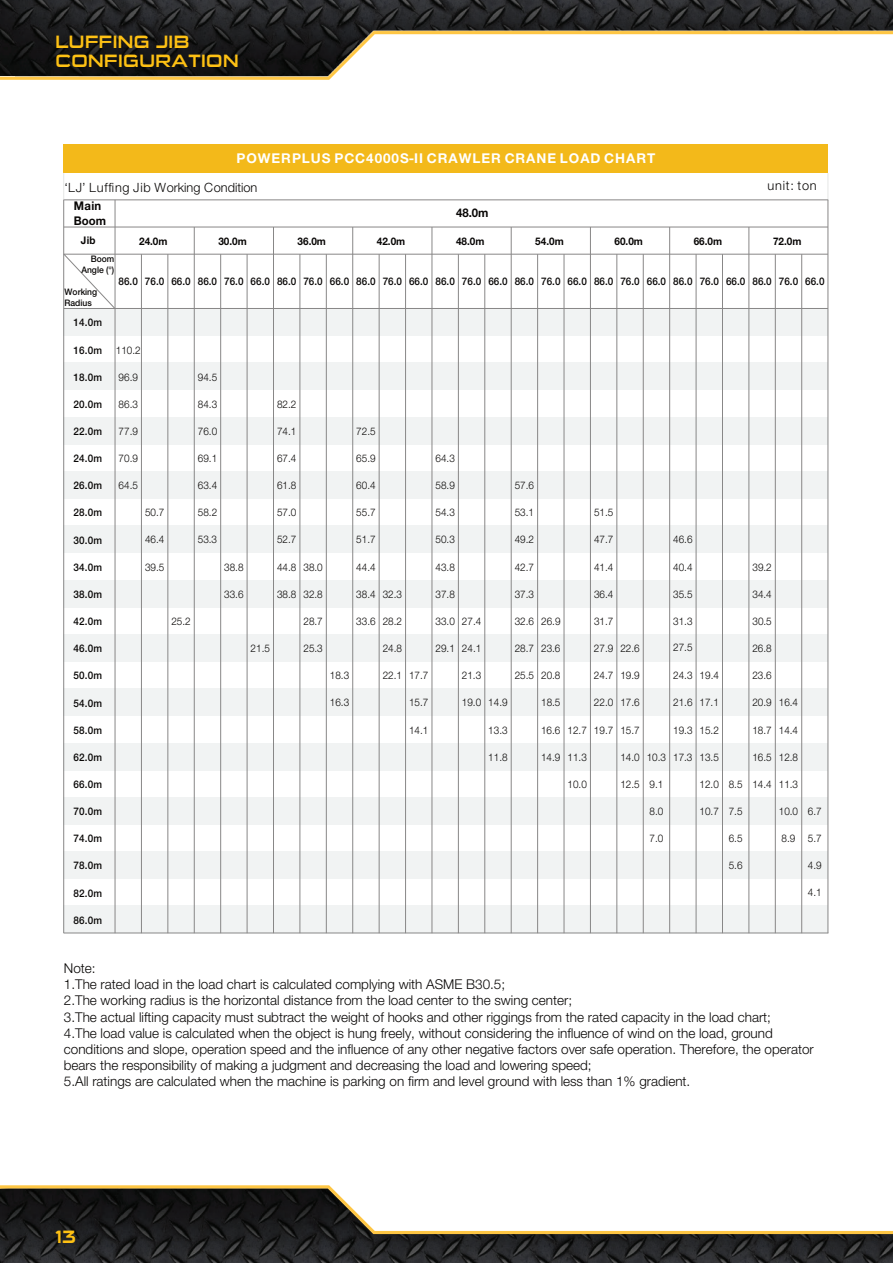
<style>
.page{position:relative;width:893px;height:1263px;background:#fff}
.page>*{position:absolute;margin:0;border:0;box-sizing:border-box;transform-origin:0 0}
.t1{font:18px/19.5px "Sui Generis Rg";letter-spacing:.025em;color:#fec114}
.t2{font:300 13.5px/16.2px "Helvetica Neue LT Pro";color:#080605}
.t3{font:700 13.5px "Helvetica Neue LT Pro";letter-spacing:.07em;color:#fff}
.t4{font:300 12.75px "Helvetica Neue LT Pro";color:#080605}
.t5{font:300 12.75px "Helvetica Neue LT Pro";letter-spacing:.06em;color:#080605}
.t6{font:700 12px/14.4px "Helvetica Neue LT Pro";color:#080605;scale:.95 1}
.t7{font:300 10.5px "Helvetica Neue LT Pro";color:#080605;scale:.95 1}
.t8{font:500 10.5px "Helvetica Neue LT Pro";letter-spacing:.02em;color:#080605;scale:.95 1}
.t9{font:500 10.5px "Helvetica Neue LT Pro";color:#080605;scale:.95 1}
.t10{font:700 10.5px "Helvetica Neue LT Pro";color:#080605;scale:.95 1}
.t11{font:500 9px/10.8px "Helvetica Neue LT Pro";color:#080605;text-align:right;scale:.95 1}
</style>
<div class="page">
<img style="left:0;top:0;width:893px;height:1263px">
<svg style="left:0;top:31px;width:893px;height:49px"></svg>
<svg style="left:0;top:1185px;width:893px;height:49px"></svg>
<h1 class="t1" style="left:55px;top:32px;width:185px">LUFFING JIB<br>CONFIGURATION</h1>
<p class="t3" style="left:236px;top:150px;width:420px">POWERPLUS PCC4000S-II CRAWLER CRANE LOAD CHART</p>
<p class="t4" style="left:65px;top:180px;width:194px">‘LJ’ Luffing Jib Working Condition</p>
<p class="t5" style="left:767px;top:178px;width:51px">unit: ton</p>
<p class="t6" style="left:74px;top:198px;width:35px">Main<br>Boom</p>
<p class="t10" style="left:81px;top:234px;width:17px">Jib</p>
<p class="t6" style="left:456px;top:206px;width:36px">48.0m</p>
<p class="t10" style="left:139px;top:234px;width:31px">24.0m</p>
<p class="t10" style="left:218px;top:234px;width:31px">30.0m</p>
<p class="t10" style="left:298px;top:234px;width:31px">36.0m</p>
<p class="t10" style="left:377px;top:234px;width:31px">42.0m</p>
<p class="t10" style="left:456px;top:234px;width:31px">48.0m</p>
<p class="t10" style="left:535px;top:234px;width:31px">54.0m</p>
<p class="t10" style="left:614px;top:234px;width:31px">60.0m</p>
<p class="t10" style="left:694px;top:234px;width:31px">66.0m</p>
<p class="t10" style="left:773px;top:234px;width:31px">72.0m</p>
<p class="t9" style="left:119px;top:275px;width:745px">86.0 76.0 66.0 86.0 76.0 66.0 86.0 76.0 66.0 86.0 76.0 66.0 86.0 76.0 66.0 86.0 76.0 66.0 86.0 76.0 66.0 86.0 76.0 66.0 86.0 76.0 66.0</p>
<p class="t11" style="left:81px;top:253px;width:36px">Boom<br>Angle (°)</p>
<p class="t11" style="left:65px;top:287px;width:36px;text-align:left">Working<br>Radius</p>
<p class="t8" style="left:73px;top:316px;width:32px">14.0m</p>
<p class="t8" style="left:73px;top:344px;width:32px">16.0m</p>
<p class="t8" style="left:73px;top:371px;width:32px">18.0m</p>
<p class="t8" style="left:73px;top:398px;width:32px">20.0m</p>
<p class="t8" style="left:73px;top:425px;width:32px">22.0m</p>
<p class="t8" style="left:73px;top:452px;width:32px">24.0m</p>
<p class="t8" style="left:73px;top:479px;width:32px">26.0m</p>
<p class="t8" style="left:73px;top:506px;width:32px">28.0m</p>
<p class="t8" style="left:73px;top:534px;width:32px">30.0m</p>
<p class="t8" style="left:73px;top:561px;width:32px">34.0m</p>
<p class="t8" style="left:73px;top:588px;width:32px">38.0m</p>
<p class="t8" style="left:73px;top:615px;width:32px">42.0m</p>
<p class="t8" style="left:73px;top:642px;width:32px">46.0m</p>
<p class="t8" style="left:73px;top:669px;width:32px">50.0m</p>
<p class="t8" style="left:73px;top:696px;width:32px">54.0m</p>
<p class="t8" style="left:73px;top:724px;width:32px">58.0m</p>
<p class="t8" style="left:73px;top:751px;width:32px">62.0m</p>
<p class="t8" style="left:73px;top:778px;width:32px">66.0m</p>
<p class="t8" style="left:73px;top:805px;width:32px">70.0m</p>
<p class="t8" style="left:73px;top:832px;width:32px">74.0m</p>
<p class="t8" style="left:73px;top:859px;width:32px">78.0m</p>
<p class="t8" style="left:73px;top:887px;width:32px">82.0m</p>
<p class="t8" style="left:73px;top:914px;width:32px">86.0m</p>
<p class="t7" style="left:116px;top:344px;width:28px">110.2</p>
<p class="t7" style="left:119px;top:370px;width:22px">96.9</p>
<p class="t7" style="left:198px;top:370px;width:22px">94.5</p>
<p class="t7" style="left:119px;top:398px;width:22px">86.3</p>
<p class="t7" style="left:198px;top:398px;width:22px">84.3</p>
<p class="t7" style="left:277px;top:398px;width:22px">82.2</p>
<p class="t7" style="left:119px;top:425px;width:22px">77.9</p>
<p class="t7" style="left:198px;top:425px;width:22px">76.0</p>
<p class="t7" style="left:277px;top:425px;width:22px">74.1</p>
<p class="t7" style="left:356px;top:425px;width:22px">72.5</p>
<p class="t7" style="left:119px;top:452px;width:22px">70.9</p>
<p class="t7" style="left:198px;top:452px;width:22px">69.1</p>
<p class="t7" style="left:277px;top:452px;width:22px">67.4</p>
<p class="t7" style="left:356px;top:452px;width:22px">65.9</p>
<p class="t7" style="left:436px;top:452px;width:22px">64.3</p>
<p class="t7" style="left:119px;top:479px;width:22px">64.5</p>
<p class="t7" style="left:198px;top:479px;width:22px">63.4</p>
<p class="t7" style="left:277px;top:479px;width:22px">61.8</p>
<p class="t7" style="left:356px;top:479px;width:22px">60.4</p>
<p class="t7" style="left:436px;top:479px;width:22px">58.9</p>
<p class="t7" style="left:515px;top:479px;width:22px">57.6</p>
<p class="t7" style="left:145px;top:506px;width:22px">50.7</p>
<p class="t7" style="left:198px;top:506px;width:22px">58.2</p>
<p class="t7" style="left:277px;top:506px;width:22px">57.0</p>
<p class="t7" style="left:356px;top:506px;width:22px">55.7</p>
<p class="t7" style="left:436px;top:506px;width:22px">54.3</p>
<p class="t7" style="left:515px;top:506px;width:22px">53.1</p>
<p class="t7" style="left:594px;top:506px;width:22px">51.5</p>
<p class="t7" style="left:145px;top:533px;width:22px">46.4</p>
<p class="t7" style="left:198px;top:533px;width:22px">53.3</p>
<p class="t7" style="left:277px;top:533px;width:22px">52.7</p>
<p class="t7" style="left:356px;top:533px;width:22px">51.7</p>
<p class="t7" style="left:436px;top:533px;width:22px">50.3</p>
<p class="t7" style="left:515px;top:533px;width:22px">49.2</p>
<p class="t7" style="left:594px;top:533px;width:22px">47.7</p>
<p class="t7" style="left:673px;top:533px;width:22px">46.6</p>
<p class="t7" style="left:145px;top:560px;width:22px">39.5</p>
<p class="t7" style="left:224px;top:560px;width:22px">38.8</p>
<p class="t7" style="left:277px;top:560px;width:50px">44.8 38.0</p>
<p class="t7" style="left:356px;top:560px;width:22px">44.4</p>
<p class="t7" style="left:436px;top:560px;width:22px">43.8</p>
<p class="t7" style="left:515px;top:560px;width:22px">42.7</p>
<p class="t7" style="left:594px;top:560px;width:22px">41.4</p>
<p class="t7" style="left:673px;top:560px;width:22px">40.4</p>
<p class="t7" style="left:752px;top:560px;width:22px">39.2</p>
<p class="t7" style="left:224px;top:588px;width:22px">33.6</p>
<p class="t7" style="left:277px;top:588px;width:50px">38.8 32.8</p>
<p class="t7" style="left:356px;top:588px;width:50px">38.4 32.3</p>
<p class="t7" style="left:436px;top:588px;width:22px">37.8</p>
<p class="t7" style="left:515px;top:588px;width:22px">37.3</p>
<p class="t7" style="left:594px;top:588px;width:22px">36.4</p>
<p class="t7" style="left:673px;top:588px;width:22px">35.5</p>
<p class="t7" style="left:752px;top:588px;width:22px">34.4</p>
<p class="t7" style="left:171px;top:615px;width:22px">25.2</p>
<p class="t7" style="left:303px;top:615px;width:22px">28.7</p>
<p class="t7" style="left:356px;top:615px;width:50px">33.6 28.2</p>
<p class="t7" style="left:436px;top:615px;width:50px">33.0 27.4</p>
<p class="t7" style="left:515px;top:615px;width:50px">32.6 26.9</p>
<p class="t7" style="left:594px;top:615px;width:22px">31.7</p>
<p class="t7" style="left:673px;top:615px;width:22px">31.3</p>
<p class="t7" style="left:752px;top:615px;width:22px">30.5</p>
<p class="t7" style="left:251px;top:642px;width:22px">21.5</p>
<p class="t7" style="left:303px;top:642px;width:22px">25.3</p>
<p class="t7" style="left:383px;top:642px;width:22px">24.8</p>
<p class="t7" style="left:435px;top:642px;width:50px">29.1 24.1</p>
<p class="t7" style="left:515px;top:642px;width:50px">28.7 23.6</p>
<p class="t7" style="left:594px;top:642px;width:50px">27.9 22.6</p>
<p class="t7" style="left:673px;top:641px;width:22px">27.5</p>
<p class="t7" style="left:752px;top:642px;width:22px">26.8</p>
<p class="t7" style="left:330px;top:669px;width:22px">18.3</p>
<p class="t7" style="left:383px;top:669px;width:50px">22.1 17.7</p>
<p class="t7" style="left:462px;top:669px;width:22px">21.3</p>
<p class="t7" style="left:515px;top:669px;width:50px">25.5 20.8</p>
<p class="t7" style="left:594px;top:669px;width:50px">24.7 19.9</p>
<p class="t7" style="left:673px;top:669px;width:50px">24.3 19.4</p>
<p class="t7" style="left:752px;top:669px;width:22px">23.6</p>
<p class="t7" style="left:330px;top:696px;width:22px">16.3</p>
<p class="t7" style="left:409px;top:696px;width:22px">15.7</p>
<p class="t7" style="left:462px;top:696px;width:50px">19.0 14.9</p>
<p class="t7" style="left:541px;top:696px;width:22px">18.5</p>
<p class="t7" style="left:594px;top:696px;width:50px">22.0 17.6</p>
<p class="t7" style="left:673px;top:696px;width:50px">21.6 17.1</p>
<p class="t7" style="left:752px;top:696px;width:50px">20.9 16.4</p>
<p class="t7" style="left:409px;top:723px;width:22px">14.1</p>
<p class="t7" style="left:488px;top:723px;width:22px">13.3</p>
<p class="t7" style="left:541px;top:723px;width:105px">16.6 12.7 19.7 15.7</p>
<p class="t7" style="left:673px;top:723px;width:50px">19.3 15.2</p>
<p class="t7" style="left:752px;top:723px;width:50px">18.7 14.4</p>
<p class="t7" style="left:488px;top:750px;width:22px">11.8</p>
<p class="t7" style="left:541px;top:750px;width:50px">14.9 11.3</p>
<p class="t7" style="left:620px;top:750px;width:105px">14.0 10.3 17.3 13.5</p>
<p class="t7" style="left:752px;top:750px;width:50px">16.5 12.8</p>
<p class="t7" style="left:567px;top:778px;width:22px">10.0</p>
<p class="t7" style="left:620px;top:778px;width:47px">12.5 9.1</p>
<p class="t7" style="left:700px;top:778px;width:105px">12.0 8.5 14.4 11.3</p>
<p class="t7" style="left:649px;top:805px;width:16px">8.0</p>
<p class="t7" style="left:700px;top:805px;width:47px">10.7 7.5</p>
<p class="t7" style="left:779px;top:805px;width:47px">10.0 6.7</p>
<p class="t7" style="left:649px;top:832px;width:16px">7.0</p>
<p class="t7" style="left:729px;top:832px;width:16px">6.5</p>
<p class="t7" style="left:781px;top:832px;width:44px">8.9 5.7</p>
<p class="t7" style="left:729px;top:859px;width:16px">5.6</p>
<p class="t7" style="left:808px;top:859px;width:16px">4.9</p>
<p class="t7" style="left:808px;top:886px;width:16px">4.1</p>
<p class="t2" style="left:64px;top:960px;width:751px">Note:<br>1.The rated load in the load chart is calculated complying with ASME B30.5;<br>2.The working radius is the horizontal distance from the load center to the swing center;<br>3.The actual lifting capacity must subtract the weight of hooks and other riggings from the rated capacity in the load chart;<br>4.The load value is calculated when the object is hung freely, without considering the influence of wind on the load, ground conditions and slope, operation speed and the influence of any other negative factors over safe operation. Therefore, the operator bears the responsibility of making a judgment and decreasing the load and lowering speed;<br>5.All ratings are calculated when the machine is parking on firm and level ground with less than 1% gradient.</p>
<h1 class="t1" style="left:55px;top:1227px;width:22px">13</h1>
</div>
